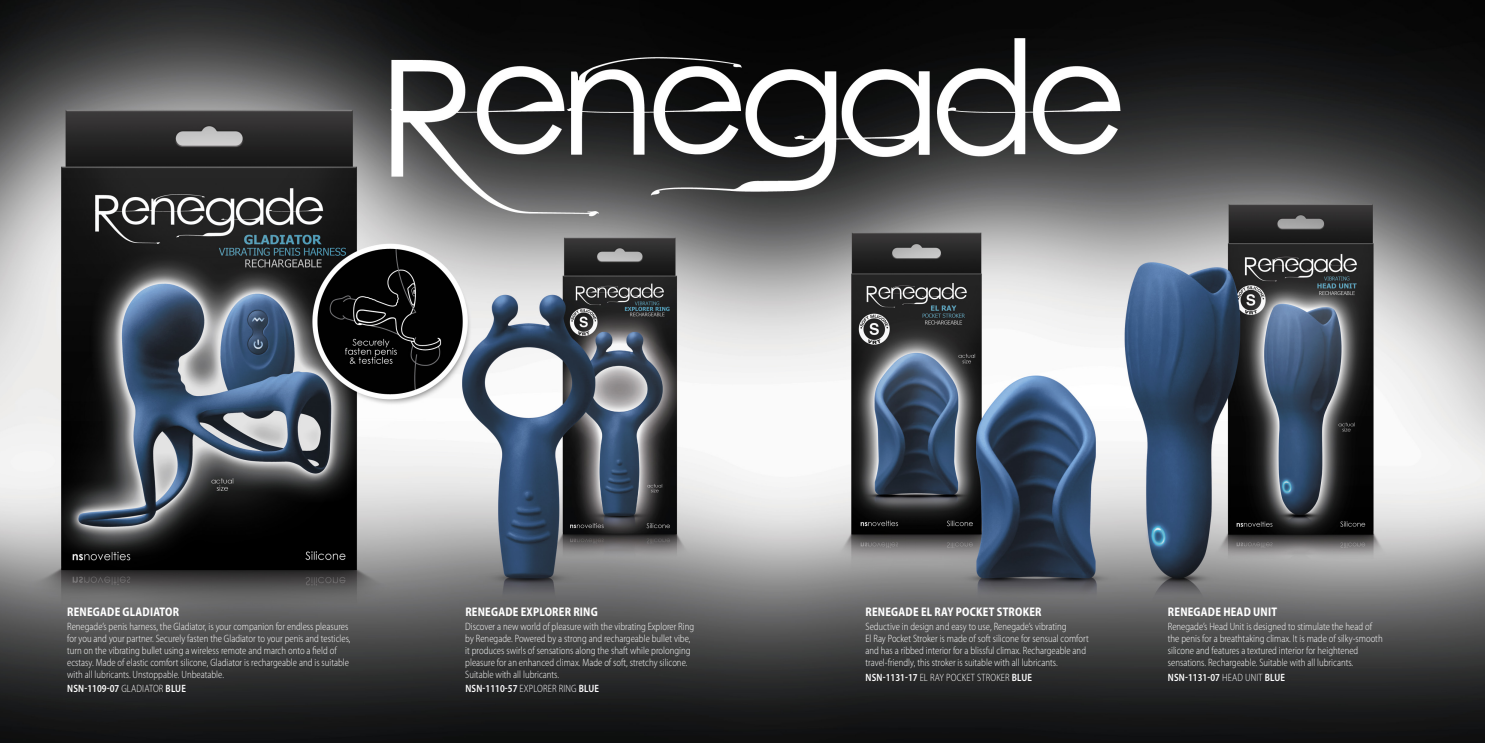
<style>
.page{position:relative;width:1485px;height:743px;background:#fff}
.page>*{position:absolute;margin:0;border:0;box-sizing:border-box;transform-origin:0 0}
.t1{font:700 semi-condensed 12.5px "Myriad Pro";letter-spacing:.02em;color:#fff;scale:.91 1}
.t2{font:300 semi-condensed 10.62px/11.9px "Myriad Pro";color:#fff;scale:.91 1}
.t3{font:600 semi-condensed 10.62px "Myriad Pro";color:#fff;scale:.91 1}
.t4{font:300 semi-condensed 10.62px "Myriad Pro";letter-spacing:.02em;color:#fff;scale:.91 1}
.s1{font-weight:300}
.s2{font-weight:600}
</style>
<div class="page">
<img style="left:0;top:0;width:1485px;height:742px">
<p class="t1" style="left:67px;top:604px;width:124px">RENEGADE GLADIATOR</p>
<p class="t2" style="left:67px;top:620px;width:313px">Renegade’s penis harness, the Gladiator, is your companion for endless pleasures for you and your partner. Securely fasten the Gladiator to your penis and testicles, turn on the vibrating bullet using a wireless remote and march onto a field of ecstasy. Made of elastic comfort silicone, Gladiator is rechargeable and is suitable with all lubricants. Unstoppable. Unbeatable.</p>
<p class="t3" style="left:67px;top:682px;width:132px">NSN-1109-07 <span class="s1">GLADIATOR</span> BLUE</p>
<p class="t1" style="left:465px;top:604px;width:147px">RENEGADE EXPLORER RING</p>
<p class="t2" style="left:465px;top:620px;width:253px">Discover a new world of pleasure with the vibrating Explorer Ring by Renegade. Powered by a strong and rechargeable bullet vibe, it produces swirls of sensations along the shaft while prolonging pleasure for an enhanced climax. Made of soft, stretchy silicone.<br>Suitable with all lubricants.</p>
<p class="t3" style="left:465px;top:682px;width:148px">NSN-1110-57 <span class="s1">EXPLORER RING</span> BLUE</p>
<p class="t1" style="left:866px;top:604px;width:195px">RENEGADE EL RAY POCKET STROKER</p>
<p class="t2" style="left:866px;top:620px;width:247px">Seductive in design and easy to use, Renegade’s vibrating<br>El Ray Pocket Stroker is made of soft silicone for sensual comfort and has a ribbed interior for a blissful climax. Rechargeable and travel-friendly, this stroker is suitable with all lubricants.</p>
<p class="t4" style="left:866px;top:671px;width:185px"><span class="s2">NSN-1131-17</span> EL RAY POCKET STROKER <span class="s2">BLUE</span></p>
<p class="t1" style="left:1168px;top:604px;width:121px">RENEGADE HEAD UNIT</p>
<p class="t2" style="left:1168px;top:620px;width:238px">Renegade’s Head Unit is designed to stimulate the head of the penis for a breathtaking climax. It is made of silky-smooth silicone and features a textured interior for heightened sensations. Rechargeable. Suitable with all lubricants.</p>
<p class="t3" style="left:1168px;top:671px;width:130px">NSN-1131-07 <span class="s1">HEAD UNIT</span> BLUE</p>
</div>
